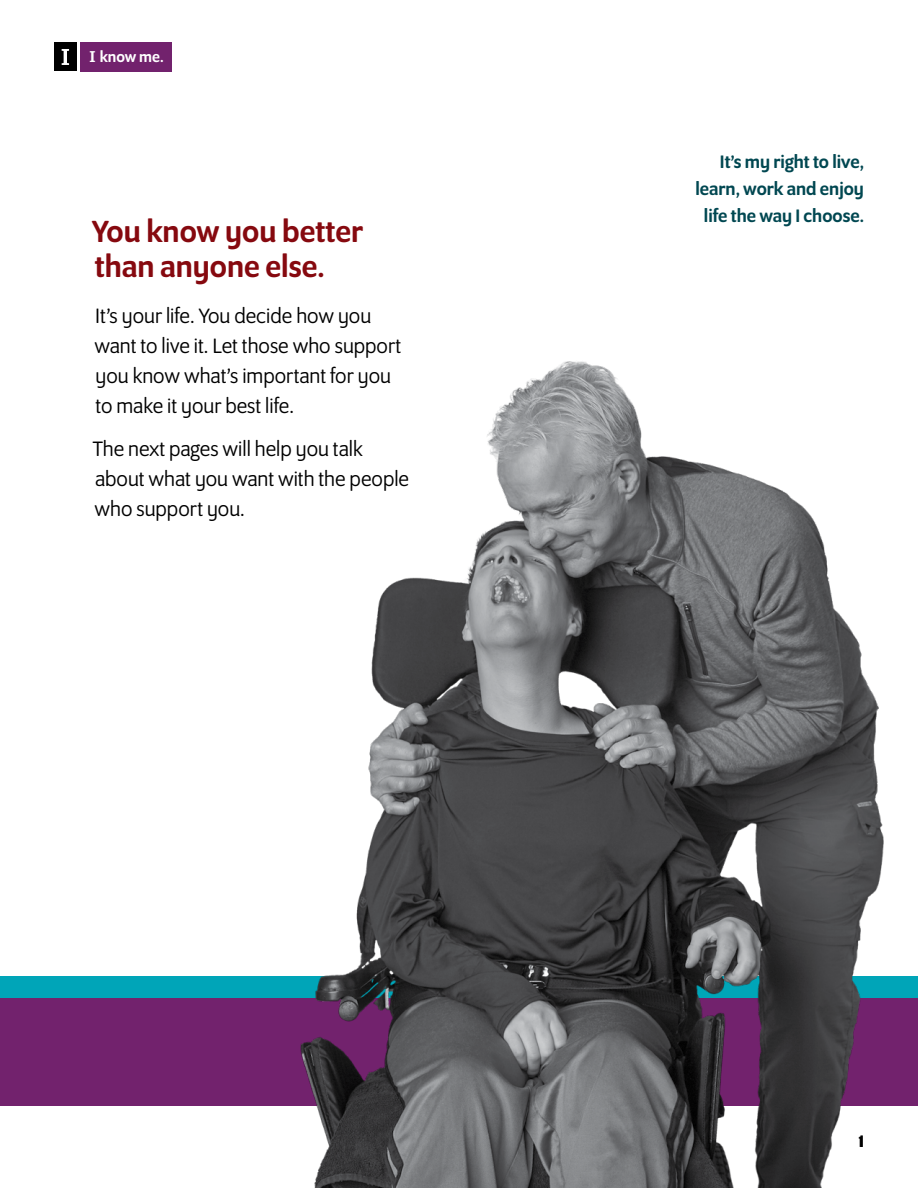
<style>
.page{position:relative;width:918px;height:1188px;background:#fff}
.page>*{position:absolute;margin:0;border:0;box-sizing:border-box;transform-origin:0 0}
.t1{font:500 33px/34.5px "Program OT";color:#86090f}
.t2{font:22.5px/30px "Program OT";color:#000}
.t3{font:500 19.5px/27px "Program OT";color:#004751;text-align:right}
.t4{font:700 18px "Program OT";color:#000}
.t5{font:500 16.5px "Program OT";color:#fff}
.s1{font-family:"Adelle PE";font-weight:700;font-size:15px}
</style>
<div class="page">
<div style="left:0;top:998px;width:918px;height:108px;background:#72226d"></div>
<div style="left:0;top:976px;width:918px;height:22px;background:#00a5b8"></div>
<div style="left:80px;top:42px;width:92px;height:29px;background:#72226d"></div>
<div style="left:54px;top:42px;width:22px;height:29px;background:#000"></div>
<svg style="left:62px;top:49px;width:7px;height:16px"></svg>
<img style="left:300px;top:361px;width:584px;height:827px">
<p class="t5" style="left:90px;top:47px;width:75px"><span class="s1">I</span> know me.</p>
<h2 class="t1" style="left:92px;top:214px;width:273px">You know you better than anyone else.</h2>
<p class="t2" style="left:95px;top:300px;width:308px">It’s your life. You decide how you want to live it. Let those who support you know what’s important for you to make it your best life.</p>
<p class="t2" style="left:93px;top:434px;width:318px">The next pages will help you talk about what you want with the people who support you.</p>
<p class="t3" style="left:696px;top:148px;width:170px">It’s my right to live, learn, work and enjoy life the way I choose.</p>
<p class="t4" style="left:859px;top:1131px;width:7px">1</p>
</div>
